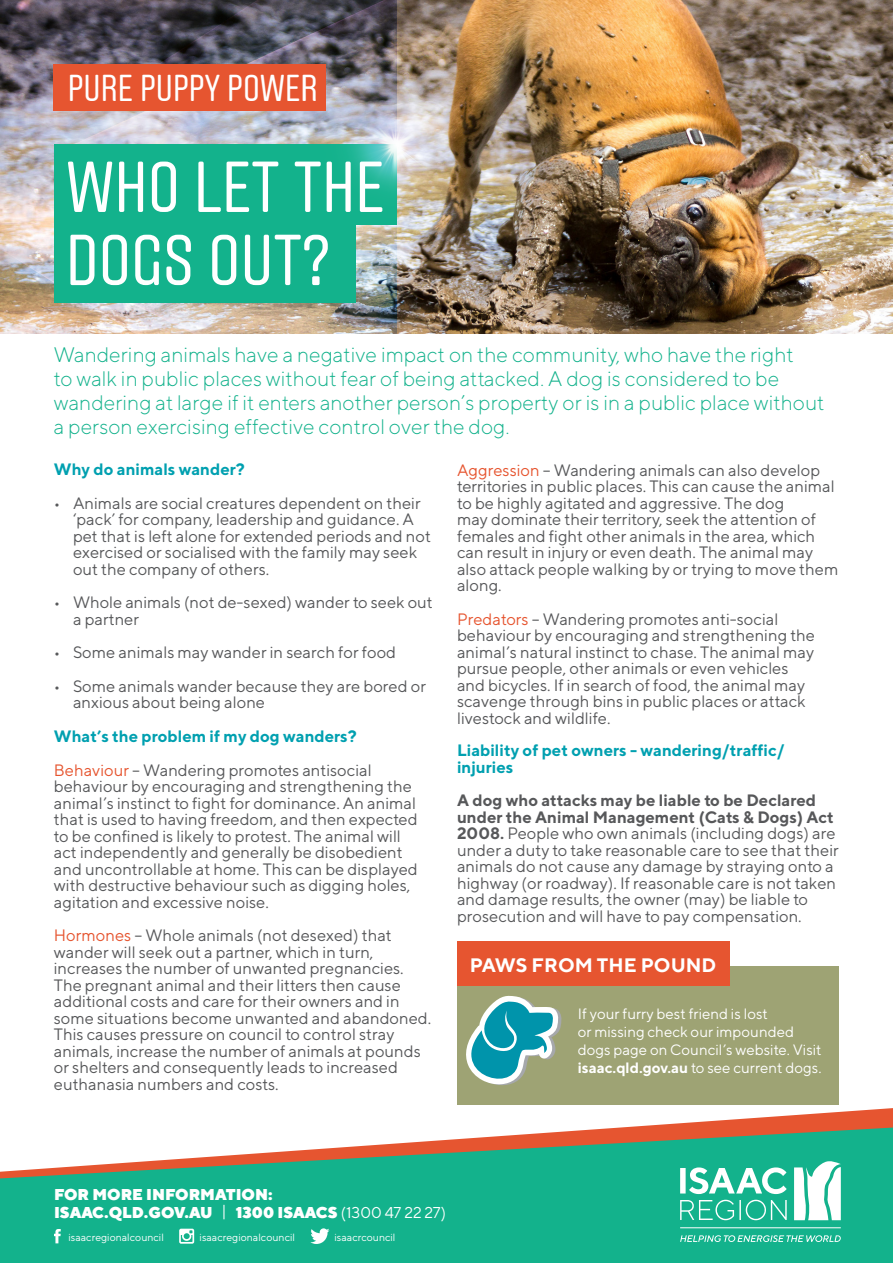
<style>
.page{position:relative;width:893px;height:1263px;background:#fff}
.page>*{position:absolute;margin:0;border:0;box-sizing:border-box;transform-origin:0 0}
.t1{font:72px "Aveny T";color:#fff}
.t2{font:37.5px "Aveny T";color:#fff}
.t3{font:300 21px/24px "TT Norms";color:#13b28c}
.t4{font:700 19.5px "TT Norms";color:#fff}
.t5{font:16.5px/16.5px "TT Norms";color:#57585a}
.t6{font:700 16.5px/16.5px "TT Norms";color:#00a0b0}
.t7{font:900 15.75px/18.1px "TT Norms";color:#fff}
.t8{font:15px/18px "TT Norms";color:#fff}
.t9{font:10.5px "TT Norms";color:#fff}
.s1{color:#e65530}
.s2{font-weight:700}
.s3{font-weight:400}
</style>
<div class="page">
<img style="left:396px;top:0;width:497px;height:333px">
<img style="left:0;top:0;width:396px;height:333px">
<svg style="left:628px;top:1108px;width:265px;height:19px"></svg>
<svg style="left:0;top:1127px;width:893px;height:136px;background:#42b492"></svg>
<svg style="left:794px;top:1161px;width:47px;height:59px"></svg>
<svg style="left:680px;top:1200px;width:107px;height:20px;background:#43c1a3"></svg>
<svg style="left:680px;top:1235px;width:161px;height:7px"></svg>
<hr style="left:680px;top:1227px;width:161px;height:1px;background:#fff">
<svg style="left:680px;top:1167px;width:107px;height:27px"></svg>
<svg style="left:54px;top:1229px;width:7px;height:14px"></svg>
<svg style="left:179px;top:1229px;width:15px;height:15px"></svg>
<svg style="left:310px;top:1228px;width:19px;height:16px"></svg>
<div style="left:457px;top:967px;width:382px;height:138px;background:#9ea374"></div>
<div style="left:457px;top:941px;width:272px;height:44px;background:#e65530"></div>
<div style="left:54px;top:64px;width:272px;height:47px;background:#e65530"></div>
<svg style="left:466px;top:995px;width:96px;height:91px"></svg>
<div style="left:54px;top:145px;width:342px;height:80px;background:#13b28c"></div>
<div style="left:54px;top:213px;width:302px;height:90px;background:#13b28c"></div>
<img style="left:306px;top:54px;width:181px;height:181px;border-radius:91px">
<p class="t2" style="left:68px;top:67px;width:251px">PURE PUPPY POWER</p>
<p class="t1" style="left:66px;top:147px;width:320px">WHO LET THE</p>
<p class="t1" style="left:66px;top:220px;width:266px">DOGS OUT?</p>
<p class="t3" style="left:54px;top:342px;width:772px">Wandering animals have a negative impact on the community, who have the right<br>to walk in public places without fear of being attacked. A dog is considered to be wandering at large if it enters another person’s property or is in a public place without a person exercising effective control over the dog.</p>
<p class="t6" style="left:54px;top:461px;width:193px">Why do animals wander?</p>
<p class="t5" style="left:73px;top:494px;width:359px;text-indent:-19px">• Animals are social creatures dependent on their ‘pack’ for company, leadership and guidance. A pet that is left alone for extended periods and not exercised or socialised with the family may seek out the company of others.</p>
<p class="t5" style="left:73px;top:594px;width:361px;text-indent:-19px">• Whole animals (not de-sexed) wander to seek out a partner</p>
<p class="t5" style="left:54px;top:644px;width:344px">• Some animals may wander in search for food</p>
<p class="t5" style="left:73px;top:677px;width:355px;text-indent:-19px">• Some animals wander because they are bored or anxious about being alone</p>
<p class="t6" style="left:54px;top:727px;width:305px">What’s the problem if my dog wanders?</p>
<p class="t5" style="left:54px;top:761px;width:365px"><span class="s1">Behaviour</span> – Wandering promotes antisocial behaviour by encouraging and strengthening the animal’s instinct to fight for dominance. An animal that is used to having freedom, and then expected to be confined is likely to protest. The animal will act independently and generally be disobedient and uncontrollable at home. This can be displayed with destructive behaviour such as digging holes, agitation and excessive noise.</p>
<p class="t5" style="left:54px;top:927px;width:379px"><span class="s1">Hormones</span> – Whole animals (not desexed) that wander will seek out a partner, which in turn, increases the number of unwanted pregnancies.<br>The pregnant animal and their litters then cause additional costs and care for their owners and in some situations become unwanted and abandoned.<br>This causes pressure on council to control stray animals, increase the number of animals at pounds or shelters and consequently leads to increased euthanasia numbers and costs.</p>
<p class="t5" style="left:457px;top:461px;width:383px"><span class="s1">Aggression</span> – Wandering animals can also develop territories in public places. This can cause the animal to be highly agitated and aggressive. The dog<br>may dominate their territory, seek the attention of females and fight other animals in the area, which can result in injury or even death. The animal may also attack people walking by or trying to move them along.</p>
<p class="t5" style="left:457px;top:610px;width:360px"><span class="s1">Predators</span> – Wandering promotes anti-social behaviour by encouraging and strengthening the animal’s natural instinct to chase. The animal may pursue people, other animals or even vehicles and bicycles. If in search of food, the animal may scavenge through bins in public places or attack livestock and wildlife.</p>
<p class="t6" style="left:457px;top:742px;width:329px">Liability of pet owners - wandering/traffic/ injuries</p>
<p class="t5" style="left:457px;top:792px;width:383px"><span class="s2">A dog who attacks may be liable to be Declared under the Animal Management (Cats &amp; Dogs) Act 2008.</span> People who own animals (including dogs) are under a duty to take reasonable care to see that their animals do not cause any damage by straying onto a highway (or roadway). If reasonable care is not taken and damage results, the owner (may) be liable to prosecution and will have to pay compensation.</p>
<p class="t4" style="left:470px;top:952px;width:248px">PAWS FROM THE POUND</p>
<p class="t8" style="left:578px;top:1005px;width:245px">If your furry best friend is lost<br>or missing check our impounded dogs page on Council’s website. Visit <span class="s2">isaac.qld.gov.au</span> to see current dogs.</p>
<p class="t7" style="left:54px;top:1185px;width:393px">FOR MORE INFORMATION:<br>ISAAC.QLD.GOV.AU <span class="s3">|</span> 1300 ISAACS <span class="s3">(1300 47 22 27)</span></p>
<p class="t9" style="left:68px;top:1231px;width:97px">isaacregionalcouncil</p>
<p class="t9" style="left:200px;top:1231px;width:97px">isaacregionalcouncil</p>
<p class="t9" style="left:335px;top:1231px;width:62px">isaacrcouncil</p>
</div>
